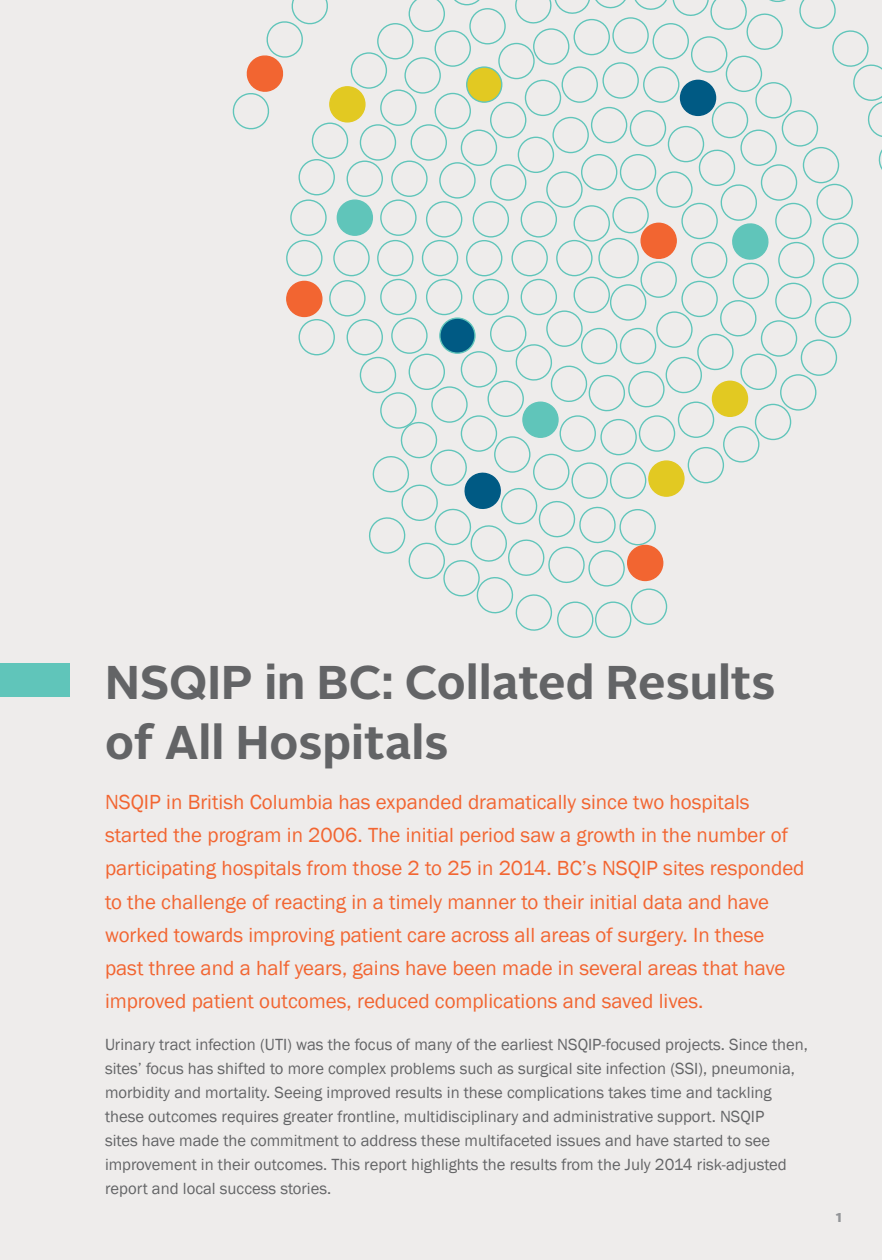
<style>
.page{position:relative;width:882px;height:1260px;background:#fff}
.page>*{position:absolute;margin:0;border:0;box-sizing:border-box;transform-origin:0 0}
.t1{font:700 47.25px/59.5px "Alright Sans";color:#636466}
.t2{font:21px/33.2px "Franklin Gothic";color:#f26531}
.t3{font:16.62px/24px "Franklin Gothic";color:#636466}
.t4{font:700 15.75px "Alright Sans";color:#939598}
</style>
<div class="page">
<div style="left:1px;top:0;width:881px;height:1260px;background:#eeeceb"></div>
<hr style="left:0;top:0;width:1px;height:1260px;background:#eeeceb">
<div style="left:511px;top:240px;width:37px;height:36px;border:1px solid #60c5ba;border-radius:50%"></div>
<div style="left:712px;top:381px;width:36px;height:35px;background:#e2c922;border-radius:50%"></div>
<div style="left:712px;top:381px;width:36px;height:36px;border:1px solid #e2c922;border-radius:50%"></div>
<div style="left:678px;top:402px;width:36px;height:36px;border:1px solid #60c5ba;border-radius:50%"></div>
<div style="left:639px;top:415px;width:36px;height:37px;border:1px solid #60c5ba;border-radius:50%"></div>
<div style="left:600px;top:419px;width:37px;height:36px;border:1px solid #60c5ba;border-radius:50%"></div>
<div style="left:560px;top:415px;width:36px;height:37px;border:1px solid #60c5ba;border-radius:50%"></div>
<div style="left:610px;top:462px;width:36px;height:37px;border:1px solid #60c5ba;border-radius:50%"></div>
<div style="left:649px;top:461px;width:35px;height:35px;background:#e2c922;border-radius:50%"></div>
<div style="left:648px;top:460px;width:37px;height:37px;border:1px solid #e2c922;border-radius:50%"></div>
<div style="left:688px;top:447px;width:36px;height:36px;border:1px solid #60c5ba;border-radius:50%"></div>
<div style="left:723px;top:426px;width:36px;height:37px;border:1px solid #60c5ba;border-radius:50%"></div>
<div style="left:755px;top:404px;width:36px;height:36px;border:1px solid #60c5ba;border-radius:50%"></div>
<div style="left:469px;top:8px;width:37px;height:36px;border:1px solid #60c5ba;border-radius:50%"></div>
<div style="left:435px;top:30px;width:36px;height:37px;border:1px solid #60c5ba;border-radius:50%"></div>
<div style="left:404px;top:57px;width:37px;height:37px;border:1px solid #60c5ba;border-radius:50%"></div>
<div style="left:380px;top:89px;width:37px;height:37px;border:1px solid #60c5ba;border-radius:50%"></div>
<div style="left:360px;top:124px;width:36px;height:37px;border:1px solid #60c5ba;border-radius:50%"></div>
<div style="left:347px;top:161px;width:36px;height:36px;border:1px solid #60c5ba;border-radius:50%"></div>
<div style="left:337px;top:200px;width:35px;height:35px;background:#60c5ba;border-radius:50%"></div>
<div style="left:337px;top:199px;width:36px;height:37px;border:1px solid #60c5ba;border-radius:50%"></div>
<div style="left:333px;top:240px;width:37px;height:36px;border:1px solid #60c5ba;border-radius:50%"></div>
<div style="left:329px;top:280px;width:37px;height:37px;border:1px solid #60c5ba;border-radius:50%"></div>
<div style="left:360px;top:357px;width:36px;height:36px;border:1px solid #60c5ba;border-radius:50%"></div>
<div style="left:380px;top:392px;width:37px;height:37px;border:1px solid #60c5ba;border-radius:50%"></div>
<div style="left:347px;top:319px;width:36px;height:36px;border:1px solid #60c5ba;border-radius:50%"></div>
<div style="left:299px;top:319px;width:36px;height:36px;border:1px solid #60c5ba;border-radius:50%"></div>
<div style="left:287px;top:281px;width:35px;height:35px;background:#f26531;border-radius:50%"></div>
<div style="left:286px;top:281px;width:37px;height:36px;border:1px solid #f26531;border-radius:50%"></div>
<div style="left:286px;top:240px;width:37px;height:36px;border:1px solid #60c5ba;border-radius:50%"></div>
<div style="left:290px;top:199px;width:37px;height:37px;border:1px solid #60c5ba;border-radius:50%"></div>
<div style="left:312px;top:123px;width:36px;height:36px;border:1px solid #60c5ba;border-radius:50%"></div>
<div style="left:377px;top:23px;width:37px;height:36px;border:1px solid #60c5ba;border-radius:50%"></div>
<svg style="left:409px;top:0;width:76px;height:32px"></svg>
<div style="left:299px;top:159px;width:36px;height:36px;border:1px solid #60c5ba;border-radius:50%"></div>
<div style="left:330px;top:87px;width:35px;height:35px;background:#e2c922;border-radius:50%"></div>
<div style="left:329px;top:86px;width:37px;height:37px;border:1px solid #e2c922;border-radius:50%"></div>
<div style="left:351px;top:52px;width:36px;height:37px;border:1px solid #60c5ba;border-radius:50%"></div>
<svg style="left:232px;top:0;width:97px;height:130px"></svg>
<div style="left:619px;top:509px;width:37px;height:36px;border:1px solid #60c5ba;border-radius:50%"></div>
<div style="left:627px;top:545px;width:36px;height:36px;background:#f26531;border-radius:50%"></div>
<div style="left:627px;top:544px;width:37px;height:37px;border:1px solid #f26531;border-radius:50%"></div>
<div style="left:588px;top:550px;width:37px;height:37px;border:1px solid #60c5ba;border-radius:50%"></div>
<svg style="left:369px;top:420px;width:250px;height:218px"></svg>
<div style="left:631px;top:588px;width:36px;height:37px;border:1px solid #60c5ba;border-radius:50%"></div>
<div style="left:595px;top:601px;width:37px;height:37px;border:1px solid #60c5ba;border-radius:50%"></div>
<div style="left:494px;top:436px;width:37px;height:37px;border:1px solid #60c5ba;border-radius:50%"></div>
<div style="left:461px;top:415px;width:36px;height:37px;border:1px solid #60c5ba;border-radius:50%"></div>
<div style="left:431px;top:386px;width:37px;height:37px;border:1px solid #60c5ba;border-radius:50%"></div>
<div style="left:409px;top:354px;width:36px;height:36px;border:1px solid #60c5ba;border-radius:50%"></div>
<div style="left:391px;top:317px;width:37px;height:37px;border:1px solid #60c5ba;border-radius:50%"></div>
<div style="left:380px;top:279px;width:37px;height:36px;border:1px solid #60c5ba;border-radius:50%"></div>
<div style="left:377px;top:240px;width:37px;height:36px;border:1px solid #60c5ba;border-radius:50%"></div>
<div style="left:380px;top:199px;width:37px;height:37px;border:1px solid #60c5ba;border-radius:50%"></div>
<div style="left:391px;top:161px;width:37px;height:36px;border:1px solid #60c5ba;border-radius:50%"></div>
<div style="left:411px;top:124px;width:36px;height:37px;border:1px solid #60c5ba;border-radius:50%"></div>
<div style="left:435px;top:93px;width:36px;height:36px;border:1px solid #60c5ba;border-radius:50%"></div>
<div style="left:467px;top:67px;width:35px;height:35px;background:#e2c922;border-radius:50%"></div>
<div style="left:466px;top:66px;width:36px;height:37px;border:1px solid #60c5ba;border-radius:50%"></div>
<div style="left:498px;top:43px;width:37px;height:36px;border:1px solid #60c5ba;border-radius:50%"></div>
<div style="left:523px;top:402px;width:35px;height:35px;background:#60c5ba;border-radius:50%"></div>
<div style="left:522px;top:402px;width:37px;height:36px;border:1px solid #60c5ba;border-radius:50%"></div>
<div style="left:488px;top:381px;width:36px;height:36px;border:1px solid #60c5ba;border-radius:50%"></div>
<div style="left:461px;top:351px;width:36px;height:37px;border:1px solid #60c5ba;border-radius:50%"></div>
<div style="left:440px;top:318px;width:35px;height:35px;background:#005a84;border-radius:50%"></div>
<div style="left:439px;top:317px;width:37px;height:37px;border:1px solid #60c5ba;border-radius:50%"></div>
<div style="left:490px;top:164px;width:36px;height:37px;border:1px solid #60c5ba;border-radius:50%"></div>
<div style="left:473px;top:201px;width:36px;height:37px;border:1px solid #60c5ba;border-radius:50%"></div>
<div style="left:466px;top:240px;width:36px;height:36px;border:1px solid #60c5ba;border-radius:50%"></div>
<div style="left:473px;top:279px;width:36px;height:36px;border:1px solid #60c5ba;border-radius:50%"></div>
<div style="left:490px;top:315px;width:36px;height:37px;border:1px solid #60c5ba;border-radius:50%"></div>
<svg style="left:513px;top:0;width:369px;height:413px"></svg>
<div style="left:426px;top:279px;width:36px;height:36px;border:1px solid #60c5ba;border-radius:50%"></div>
<div style="left:422px;top:240px;width:36px;height:36px;border:1px solid #60c5ba;border-radius:50%"></div>
<div style="left:426px;top:201px;width:36px;height:37px;border:1px solid #60c5ba;border-radius:50%"></div>
<div style="left:439px;top:162px;width:37px;height:37px;border:1px solid #60c5ba;border-radius:50%"></div>
<div style="left:461px;top:130px;width:36px;height:36px;border:1px solid #60c5ba;border-radius:50%"></div>
<div style="left:490px;top:102px;width:36px;height:36px;border:1px solid #60c5ba;border-radius:50%"></div>
<div style="left:1px;top:663px;width:69px;height:34px;background:#60c5ba"></div>
<h1 class="t1" style="left:105px;top:653px;width:672px">NSQIP in BC: Collated Results of All Hospitals</h1>
<p class="t2" style="left:105px;top:786px;width:701px">NSQIP in British Columbia has expanded dramatically since two hospitals started the program in 2006. The initial period saw a growth in the number of participating hospitals from those 2 to 25 in 2014. BC’s NSQIP sites responded to the challenge of reacting in a timely manner to their initial data and have worked towards improving patient care across all areas of surgery. In these past three and a half years, gains have been made in several areas that have improved patient outcomes, reduced complications and saved lives.</p>
<p class="t3" style="left:105px;top:1033px;width:705px">Urinary tract infection (UTI) was the focus of many of the earliest NSQIP-focused projects. Since then, sites’ focus has shifted to more complex problems such as surgical site infection (SSI), pneumonia, morbidity and mortality. Seeing improved results in these complications takes time and tackling these outcomes requires greater frontline, multidisciplinary and administrative support. NSQIP<br>sites have made the commitment to address these multifaceted issues and have started to see improvement in their outcomes. This report highlights the results from the July 2014 risk-adjusted report and local success stories.</p>
<p class="t4" style="left:836px;top:1205px;width:8px">1</p>
</div>
